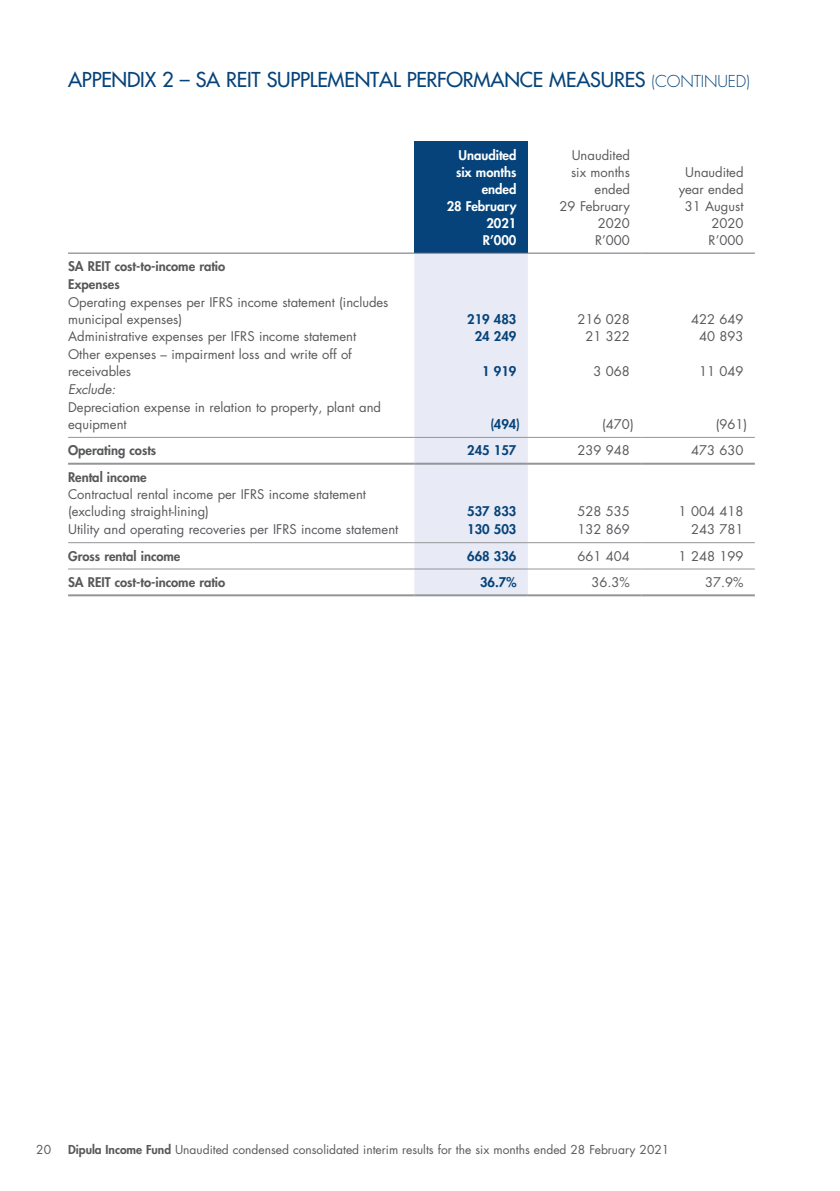
<style>
.page{position:relative;width:840px;height:1191px;background:#fff}
.page>*{position:absolute;margin:0;border:0;box-sizing:border-box;transform-origin:0 0}
.t1{font:500 20px "Futura LT Pro";letter-spacing:-.01em;color:#05437a}
.t2{font:13px/17px "Futura LT Pro";color:#58595b}
.t3{font:800 13px/17.8px "Futura LT Pro";color:#58595b}
.t4{font:800 13px "Futura LT Pro";color:#05437a}
.t5{font:800 13px/17px "Futura LT Pro";color:#fff;text-align:right}
.t6{font:italic 13px "Futura LT Pro";color:#58595b}
.t7{font:12px "Futura LT Pro";color:#58595b}
.s1{font-weight:300;font-size:16px}
.s2{font-weight:800}
</style>
<div class="page">
<div style="left:414px;top:142px;width:113px;height:111px;background:#05437a"></div>
<div style="left:414px;top:254px;width:113px;height:340px;background:#e8eaf5"></div>
<hr style="left:68px;top:253px;width:346px;height:1px;background:#676d78">
<hr style="left:414px;top:253px;width:113px;height:1px;background:#676d78">
<hr style="left:527px;top:253px;width:114px;height:1px;background:#676d78">
<hr style="left:641px;top:253px;width:113px;height:1px;background:#676d78">
<hr style="left:68px;top:437px;width:346px;height:1px;background:#939598">
<hr style="left:414px;top:437px;width:113px;height:1px;background:#939598">
<hr style="left:527px;top:437px;width:114px;height:1px;background:#939598">
<hr style="left:641px;top:437px;width:113px;height:1px;background:#939598">
<hr style="left:68px;top:542px;width:346px;height:1px;background:#939598">
<hr style="left:414px;top:542px;width:113px;height:1px;background:#939598">
<hr style="left:527px;top:542px;width:114px;height:1px;background:#939598">
<hr style="left:641px;top:542px;width:113px;height:1px;background:#939598">
<hr style="left:68px;top:568px;width:346px;height:1px;background:#939598">
<hr style="left:414px;top:568px;width:113px;height:1px;background:#939598">
<hr style="left:527px;top:568px;width:114px;height:1px;background:#939598">
<hr style="left:641px;top:568px;width:113px;height:1px;background:#939598">
<hr style="left:68px;top:463px;width:346px;height:2px;background:#939598">
<hr style="left:414px;top:463px;width:113px;height:2px;background:#939598">
<hr style="left:527px;top:463px;width:114px;height:2px;background:#939598">
<hr style="left:641px;top:463px;width:113px;height:2px;background:#939598">
<hr style="left:68px;top:594px;width:346px;height:2px;background:#939598">
<hr style="left:414px;top:594px;width:113px;height:2px;background:#939598">
<hr style="left:527px;top:594px;width:114px;height:2px;background:#939598">
<hr style="left:641px;top:594px;width:113px;height:2px;background:#939598">
<h1 class="t1" style="left:68px;top:64px;width:683px">APPENDIX 2 – SA REIT SUPPLEMENTAL PERFORMANCE MEASURES <span class="s1">(CONTINUED)</span></h1>
<p class="t3" style="left:68px;top:257px;width:159px">SA REIT cost-to-income ratio<br>Expenses</p>
<p class="t2" style="left:68px;top:293px;width:322px">Operating expenses per IFRS income statement (includes municipal expenses)</p>
<p class="t5" style="left:446px;top:146px;width:71px">Unaudited six months ended<br>28 February<br>2021<br>R’000</p>
<p class="t2" style="left:559px;top:146px;width:72px;text-align:right">Unaudited six months ended<br>29 February<br>2020<br>R’000</p>
<p class="t2" style="left:678px;top:163px;width:66px;text-align:right">Unaudited year ended<br>31 August<br>2020<br>R’000</p>
<p class="t4" style="left:467px;top:309px;width:51px">219 483</p>
<p class="t2" style="left:577px;top:310px;width:54px">216 028</p>
<p class="t2" style="left:690px;top:310px;width:54px">422 649</p>
<p class="t2" style="left:68px;top:328px;width:289px">Administrative expenses per IFRS income statement</p>
<p class="t4" style="left:474px;top:327px;width:43px">24 249</p>
<p class="t2" style="left:585px;top:328px;width:46px">21 322</p>
<p class="t2" style="left:698px;top:328px;width:46px">40 893</p>
<p class="t2" style="left:68px;top:346px;width:285px">Other expenses – impairment loss and write off of receivables</p>
<p class="t4" style="left:482px;top:361px;width:36px">1 919</p>
<p class="t2" style="left:593px;top:363px;width:38px">3 068</p>
<p class="t2" style="left:698px;top:363px;width:46px">11 049</p>
<p class="t6" style="left:68px;top:380px;width:49px">Exclude:</p>
<p class="t2" style="left:68px;top:398px;width:314px">Depreciation expense in relation to property, plant and equipment</p>
<p class="t4" style="left:490px;top:414px;width:31px">(494)</p>
<p class="t2" style="left:602px;top:415px;width:33px">(470)</p>
<p class="t2" style="left:715px;top:415px;width:33px">(961)</p>
<p class="t3" style="left:68px;top:441px;width:90px">Operating costs</p>
<p class="t4" style="left:467px;top:440px;width:51px">245 157</p>
<p class="t2" style="left:577px;top:442px;width:54px">239 948</p>
<p class="t2" style="left:690px;top:442px;width:54px">473 630</p>
<p class="t3" style="left:68px;top:467px;width:80px">Rental income</p>
<p class="t2" style="left:68px;top:486px;width:299px">Contractual rental income per IFRS income statement (excluding straight-lining)</p>
<p class="t4" style="left:467px;top:502px;width:51px">537 833</p>
<p class="t2" style="left:577px;top:503px;width:54px">528 535</p>
<p class="t2" style="left:678px;top:503px;width:66px">1 004 418</p>
<p class="t2" style="left:68px;top:521px;width:331px">Utility and operating recoveries per IFRS income statement</p>
<p class="t4" style="left:467px;top:519px;width:51px">130 503</p>
<p class="t2" style="left:577px;top:521px;width:54px">132 869</p>
<p class="t2" style="left:690px;top:521px;width:54px">243 781</p>
<p class="t3" style="left:68px;top:546px;width:114px">Gross rental income</p>
<p class="t4" style="left:467px;top:546px;width:51px">668 336</p>
<p class="t2" style="left:577px;top:547px;width:54px">661 404</p>
<p class="t2" style="left:678px;top:547px;width:66px">1 248 199</p>
<p class="t3" style="left:68px;top:572px;width:159px">SA REIT cost-to-income ratio</p>
<p class="t4" style="left:480px;top:572px;width:38px">36.7%</p>
<p class="t2" style="left:591px;top:573px;width:40px">36.3%</p>
<p class="t2" style="left:704px;top:573px;width:40px">37.9%</p>
<p class="t7" style="left:36px;top:1141px;width:16px">20</p>
<p class="t7" style="left:68px;top:1141px;width:602px"><span class="s2">Dipula Income Fund</span> Unaudited condensed consolidated interim results for the six months ended 28 February 2021</p>
</div>
